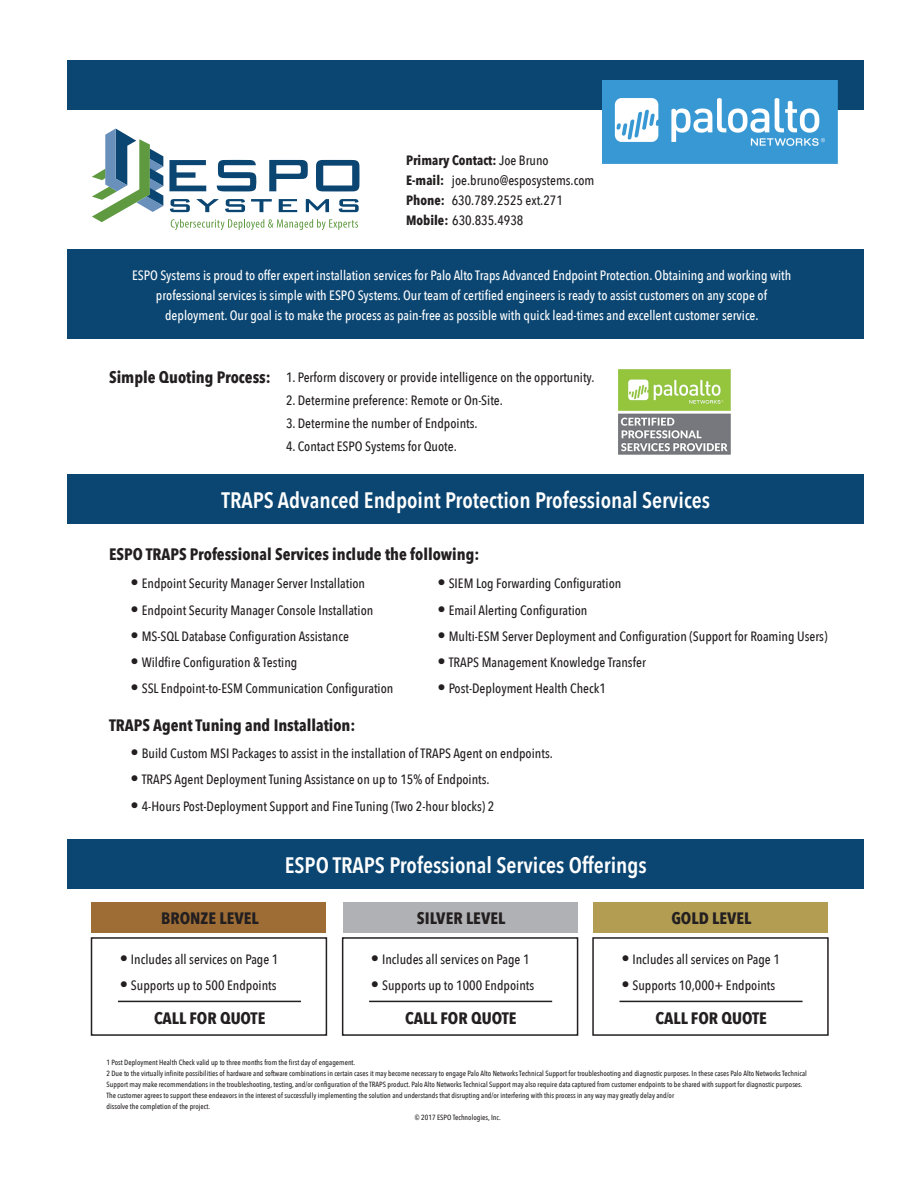
<style>
.page{position:relative;width:918px;height:1188px;background:#fff}
.page>*{position:absolute;margin:0;border:0;box-sizing:border-box;transform-origin:0 0}
.t1{font:600 22.35px "Avenir Next Condensed";color:#fff}
.t2{font:700 16.5px "Avenir Next Condensed";color:#231f20}
.t3{font:700 16.5px "Avenir Next Condensed";color:#231f20;scale:1.04 1}
.t4{font:500 13.5px/20.1px "Avenir Next Condensed";color:#231f20}
.t5{font:500 13.5px/20.1px "Avenir Next Condensed";color:#fff;text-align:center}
.t6{font:500 7.5px "Avenir Next Condensed";color:#231f20}
.s1{font-weight:700}
.s2{font-weight:700;font-size:16.5px}
</style>
<div class="page">
<svg style="left:92px;top:129px;width:71px;height:93px"></svg>
<svg style="left:316px;top:160px;width:44px;height:32px"></svg>
<svg style="left:217px;top:160px;width:39px;height:31px"></svg>
<svg style="left:169px;top:160px;width:37px;height:31px"></svg>
<svg style="left:269px;top:160px;width:39px;height:31px"></svg>
<svg style="left:170px;top:199px;width:20px;height:14px"></svg>
<svg style="left:225px;top:199px;width:20px;height:14px"></svg>
<svg style="left:339px;top:199px;width:20px;height:14px"></svg>
<svg style="left:196px;top:199px;width:23px;height:13px"></svg>
<svg style="left:251px;top:199px;width:21px;height:13px"></svg>
<svg style="left:279px;top:199px;width:18px;height:13px"></svg>
<svg style="left:306px;top:199px;width:23px;height:13px"></svg>
<svg style="left:171px;top:219px;width:187px;height:11px"></svg>
<div style="left:67px;top:61px;width:797px;height:49px;background:#0b4672"></div>
<div style="left:67px;top:250px;width:797px;height:89px;background:#0b4672"></div>
<div style="left:67px;top:475px;width:797px;height:49px;background:#0b4672"></div>
<div style="left:67px;top:839px;width:797px;height:49px;background:#0b4672"></div>
<img style="left:602px;top:80px;width:236px;height:83px">
<img style="left:618px;top:370px;width:113px;height:85px">
<div style="left:91px;top:937px;width:236px;height:99px;border:2px solid #231f20"></div>
<div style="left:92px;top:902px;width:234px;height:31px;background:#9e6d35"></div>
<hr style="left:118px;top:1001px;width:183px;height:1px;background:#231f20">
<div style="left:342px;top:937px;width:236px;height:99px;border:2px solid #231f20"></div>
<div style="left:343px;top:902px;width:235px;height:31px;background:#b0b1b5"></div>
<hr style="left:369px;top:1001px;width:183px;height:1px;background:#231f20">
<div style="left:592px;top:937px;width:237px;height:99px;border:2px solid #231f20"></div>
<div style="left:593px;top:902px;width:235px;height:31px;background:#b39d53"></div>
<hr style="left:619px;top:1001px;width:184px;height:1px;background:#231f20">
<p class="t4" style="left:406px;top:150px;width:190px"><span class="s1">Primary Contact:</span> Joe Bruno<br><span class="s1">E-mail:</span> joe.bruno@esposystems.com<br><span class="s1">Phone:</span> 630.789.2525 ext.271<br><span class="s1">Mobile:</span> 630.835.4938</p>
<p class="t5" style="left:132px;top:265px;width:661px">ESPO Systems is proud to offer expert installation services for Palo Alto Traps Advanced Endpoint Protection. Obtaining and working with professional services is simple with ESPO Systems. Our team of certified engineers is ready to assist customers on any scope of deployment. Our goal is to make the process as pain-free as possible with quick lead-times and excellent customer service.</p>
<p class="t2" style="left:109px;top:367px;width:163px">Simple Quoting Process:</p>
<p class="t4" style="left:286px;top:367px;width:310px">1. Perform discovery or provide intelligence on the opportunity.</p>
<p class="t4" style="left:286px;top:390px;width:218px">2. Determine preference: Remote or On-Site.</p>
<p class="t4" style="left:286px;top:413px;width:193px">3. Determine the number of Endpoints.</p>
<p class="t4" style="left:286px;top:436px;width:172px">4. Contact ESPO Systems for Quote.</p>
<h1 class="t1" style="left:222px;top:481px;width:490px">TRAPS Advanced Endpoint Protection Professional Services</h1>
<p class="t2" style="left:109px;top:544px;width:372px">ESPO TRAPS Professional Services include the following:</p>
<p class="t4" style="left:131px;top:574px;width:236px"><span class="s2">•</span> Endpoint Security Manager Server Installation</p>
<p class="t4" style="left:131px;top:600px;width:244px"><span class="s2">•</span> Endpoint Security Manager Console Installation</p>
<p class="t4" style="left:131px;top:626px;width:220px"><span class="s2">•</span> MS-SQL Database Configuration Assistance</p>
<p class="t4" style="left:131px;top:652px;width:168px"><span class="s2">•</span> Wildfire Configuration &amp; Testing</p>
<p class="t4" style="left:131px;top:678px;width:264px"><span class="s2">•</span> SSL Endpoint-to-ESM Communication Configuration</p>
<p class="t2" style="left:109px;top:715px;width:248px">TRAPS Agent Tuning and Installation:</p>
<p class="t4" style="left:438px;top:574px;width:185px"><span class="s2">•</span> SIEM Log Forwarding Configuration</p>
<p class="t4" style="left:438px;top:600px;width:151px"><span class="s2">•</span> Email Alerting Configuration</p>
<p class="t4" style="left:438px;top:626px;width:391px"><span class="s2">•</span> Multi-ESM Server Deployment and Configuration (Support for Roaming Users)</p>
<p class="t4" style="left:438px;top:652px;width:210px"><span class="s2">•</span> TRAPS Management Knowledge Transfer</p>
<p class="t4" style="left:438px;top:678px;width:170px"><span class="s2">•</span> Post-Deployment Health Check1</p>
<p class="t4" style="left:131px;top:744px;width:424px"><span class="s2">•</span> Build Custom MSI Packages to assist in the installation of TRAPS Agent on endpoints.</p>
<p class="t4" style="left:131px;top:770px;width:361px"><span class="s2">•</span> TRAPS Agent Deployment Tuning Assistance on up to 15% of Endpoints.</p>
<p class="t4" style="left:131px;top:796px;width:365px"><span class="s2">•</span> 4-Hours Post-Deployment Support and Fine Tuning (Two 2-hour blocks) 2</p>
<h1 class="t1" style="left:285px;top:845px;width:363px">ESPO TRAPS Professional Services Offerings</h1>
<p class="t3" style="left:161px;top:908px;width:95px">BRONZE LEVEL</p>
<p class="t3" style="left:417px;top:908px;width:87px">SILVER LEVEL</p>
<p class="t3" style="left:671px;top:908px;width:79px">GOLD LEVEL</p>
<p class="t4" style="left:120px;top:949px;width:160px"><span class="s2">•</span> Includes all services on Page 1</p>
<p class="t4" style="left:120px;top:975px;width:158px"><span class="s2">•</span> Supports up to 500 Endpoints</p>
<p class="t4" style="left:371px;top:949px;width:160px"><span class="s2">•</span> Includes all services on Page 1</p>
<p class="t4" style="left:371px;top:975px;width:165px"><span class="s2">•</span> Supports up to 1000 Endpoints</p>
<p class="t4" style="left:621px;top:949px;width:160px"><span class="s2">•</span> Includes all services on Page 1</p>
<p class="t4" style="left:621px;top:975px;width:155px"><span class="s2">•</span> Supports 10,000+ Endpoints</p>
<p class="t3" style="left:154px;top:1008px;width:109px">CALL FOR QUOTE</p>
<p class="t3" style="left:405px;top:1008px;width:109px">CALL FOR QUOTE</p>
<p class="t3" style="left:656px;top:1008px;width:109px">CALL FOR QUOTE</p>
<p class="t6" style="left:106px;top:1058px;width:250px">1 Post Deployment Health Check valid up to three months from the first day of engagement.</p>
<p class="t6" style="left:106px;top:1069px;width:702px">2 Due to the virtually infinite possibilities of hardware and software combinations in certain cases it may become necessary to engage Palo Alto Networks Technical Support for troubleshooting and diagnostic purposes. In these cases Palo Alto Networks Technical</p>
<p class="t6" style="left:106px;top:1080px;width:698px">Support may make recommendations in the troubleshooting, testing, and/or configuration of the TRAPS product. Palo Alto Networks Technical Support may also require data captured from customer endpoints to be shared with support for diagnostic purposes.</p>
<p class="t6" style="left:106px;top:1091px;width:569px">The customer agrees to support these endeavors in the interest of successfully implementing the solution and understands that disrupting and/or interfering with this process in any way may greatly delay and/or</p>
<p class="t6" style="left:106px;top:1102px;width:105px">dissolve the completion of the project.</p>
<p class="t6" style="left:415px;top:1113px;width:87px">© 2017 ESPO Technologies, Inc.</p>
</div>
